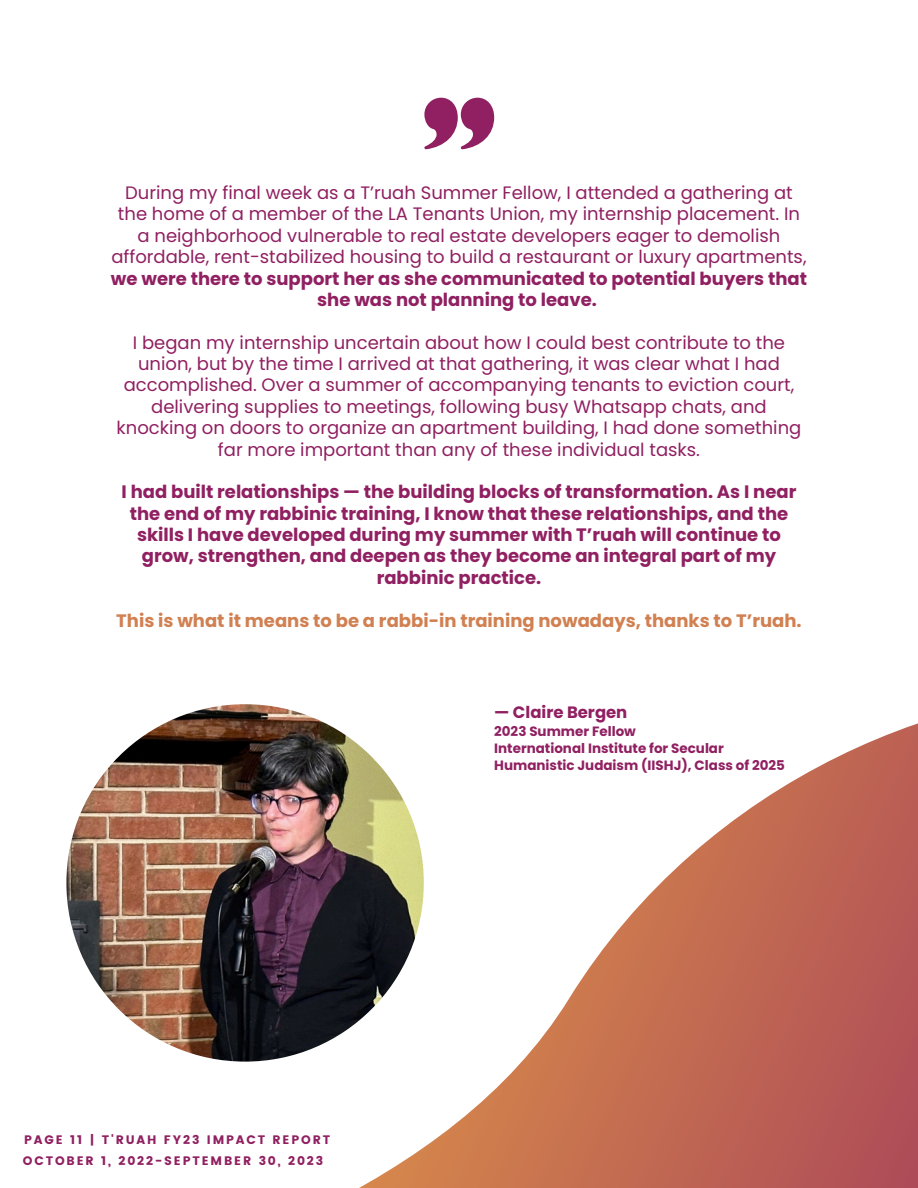
<style>
.page{position:relative;width:918px;height:1188px;background:#fff}
.page>*{position:absolute;margin:0;border:0;box-sizing:border-box;transform-origin:0 0}
.t1{font:18px/21.3px "Poppins";color:#902061;text-align:center}
.t2{font:700 18px/21.3px "Poppins";color:#902061;text-align:center}
.t3{font:700 18px "Poppins";color:#d18051}
.t4{font:700 16.5px "Poppins";color:#902061}
.t5{font:700 13.5px/16.8px "Poppins";color:#902061}
.t6{font:12.3px "Poppins";letter-spacing:.15em;color:#902061}
.s1{font-weight:700}
</style>
<div class="page">
<svg style="left:66px;top:704px;width:852px;height:484px"></svg>
<img style="left:66px;top:704px;width:358px;height:358px;border-radius:50%">
<svg style="left:424px;top:98px;width:70px;height:51px"></svg>
<h1 class="t1" style="left:111px;top:182px;width:698px">During my final week as a T’ruah Summer Fellow, I attended a gathering at the home of a member of the LA Tenants Union, my internship placement. In a neighborhood vulnerable to real estate developers eager to demolish affordable, rent-stabilized housing to build a restaurant or luxury apartments, <span class="s1">we were there to support her as she communicated to potential buyers that she was not planning to leave.</span></h1>
<h1 class="t1" style="left:117px;top:332px;width:686px">I began my internship uncertain about how I could best contribute to the union, but by the time I arrived at that gathering, it was clear what I had accomplished. Over a summer of accompanying tenants to eviction court, delivering supplies to meetings, following busy Whatsapp chats, and knocking on doors to organize an apartment building, I had done something far more important than any of these individual tasks.</h1>
<p class="t2" style="left:122px;top:481px;width:676px">I had built relationships — the building blocks of transformation. As I near the end of my rabbinic training, I know that these relationships, and the skills I have developed during my summer with T’ruah will continue to grow, strengthen, and deepen as they become an integral part of my rabbinic practice.</p>
<p class="t3" style="left:116px;top:608px;width:687px">This is what it means to be a rabbi-in training nowadays, thanks to T’ruah.</p>
<h2 class="t6" style="left:24px;top:1133px;width:308px">PAGE 11 | T'RUAH FY23 IMPACT REPORT</h2>
<h2 class="t6" style="left:23px;top:1153px;width:302px">OCTOBER 1, 2022-SEPTEMBER 30, 2023</h2>
<h3 class="t4" style="left:494px;top:701px;width:135px">— Claire Bergen</h3>
<h3 class="t5" style="left:494px;top:723px;width:143px">2023 Summer Fellow</h3>
<p class="t5" style="left:494px;top:740px;width:292px">International Institute for Secular<br>Humanistic Judaism (IISHJ), Class of 2025</p>
</div>
